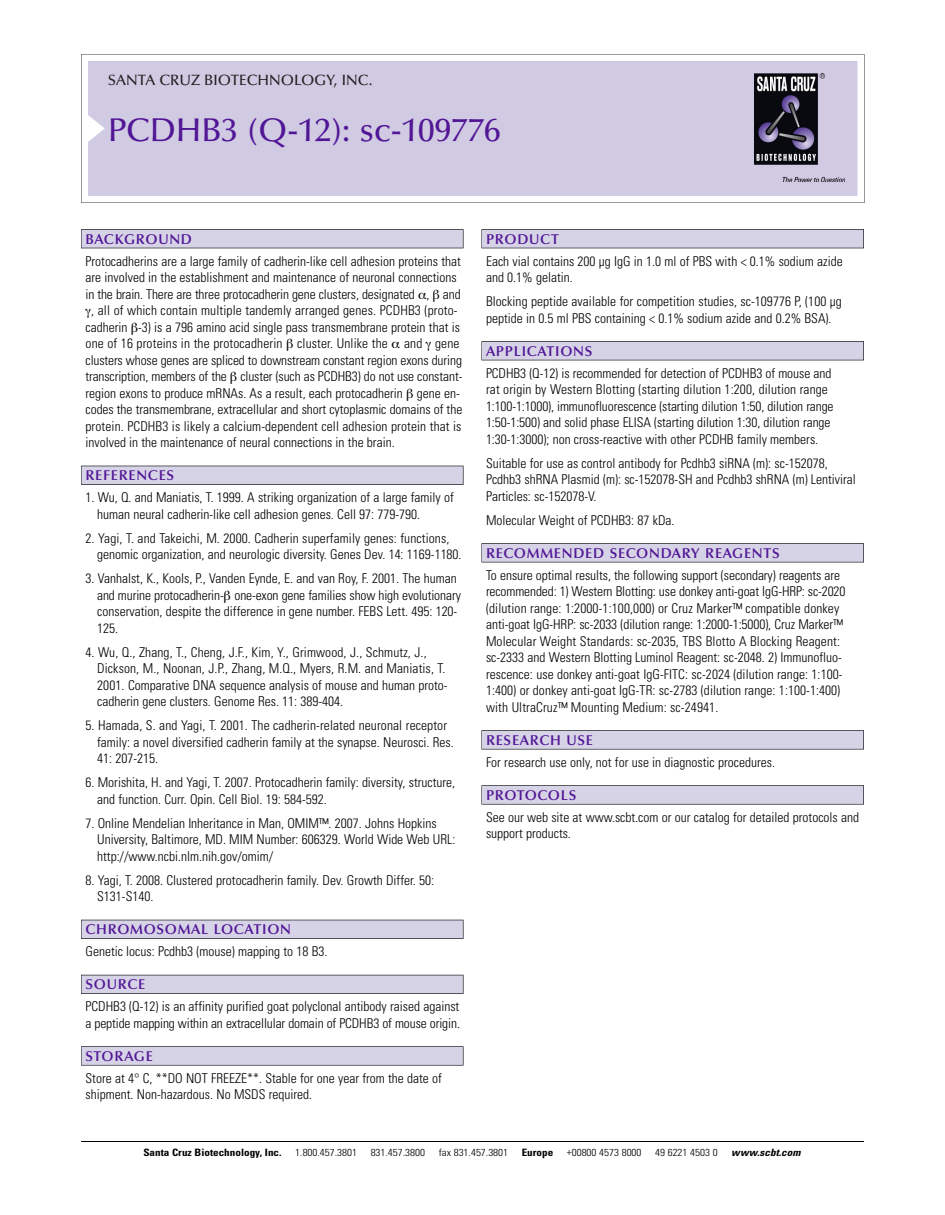
<style>
.page{position:relative;width:945px;height:1215px;background:#fff}
.page>*{position:absolute;margin:0;border:0;box-sizing:border-box;transform-origin:0 0}
.t1{font:500 33px "Optima";color:#511695}
.t2{font:500 15px "Optima";color:#231f20}
.t3{font:600 14.25px "Optima";letter-spacing:.05em;color:#511695}
.t4{font:300 condensed 13.5px/16.5px "Univers";color:#000}
.t5{font:300 condensed 10.2px "Univers";color:#000;scale:1.1 1}
.t6{font:700 condensed 10.2px "Univers";color:#000;scale:1.1 1}
.t7{font:italic 700 condensed 10.2px "Univers";letter-spacing:.005em;color:#000;scale:1.1 1}
</style>
<div class="page">
<svg style="left:81px;top:54px;width:783px;height:149px"></svg>
<div style="left:88px;top:61px;width:769px;height:135px;background:#d1cae3"></div>
<img style="left:755px;top:74px;width:90px;height:108px">
<div style="left:81px;top:229px;width:382px;height:19px;background:#525156"></div>
<div style="left:81px;top:230px;width:382px;height:18px;background:#d7d3e7"></div>
<div style="left:81px;top:466px;width:382px;height:19px;background:#515055"></div>
<div style="left:81px;top:466px;width:382px;height:18px;background:#d7d3e7"></div>
<div style="left:81px;top:920px;width:382px;height:19px;background:#525158"></div>
<div style="left:81px;top:920px;width:382px;height:18px;background:#d7d3e7"></div>
<div style="left:81px;top:975px;width:382px;height:19px;background:#54535a"></div>
<div style="left:81px;top:975px;width:382px;height:18px;background:#d7d3e7"></div>
<svg style="left:81px;top:1046px;width:382px;height:20px"></svg>
<div style="left:81px;top:1047px;width:382px;height:18px;background:#d7d3e7"></div>
<div style="left:482px;top:229px;width:382px;height:19px;background:#525156"></div>
<div style="left:482px;top:230px;width:381px;height:18px;background:#d7d3e7"></div>
<div style="left:482px;top:341px;width:382px;height:19px;background:#525155"></div>
<div style="left:482px;top:342px;width:381px;height:18px;background:#d7d3e7"></div>
<div style="left:482px;top:543px;width:382px;height:19px;background:#545357"></div>
<div style="left:482px;top:544px;width:381px;height:18px;background:#d7d3e7"></div>
<div style="left:482px;top:730px;width:382px;height:19px;background:#575759"></div>
<div style="left:482px;top:731px;width:381px;height:18px;background:#d7d3e7"></div>
<svg style="left:482px;top:785px;width:382px;height:20px"></svg>
<div style="left:482px;top:786px;width:381px;height:18px;background:#d7d3e7"></div>
<hr style="left:81px;top:1141px;width:783px;height:1px;background:#000">
<p class="t2" style="left:108px;top:74px;width:266px">SANTA CRUZ BIOTECHNOLOGY, INC.</p>
<h1 class="t1" style="left:108px;top:117px;width:394px">PCDHB3 (Q-12): sc-109776</h1>
<p class="t3" style="left:86px;top:233px;width:108px">BACKGROUND</p>
<p class="t4" style="left:86px;top:254px;width:377px">Protocadherins are a large family of cadherin-like cell adhesion proteins that</p>
<p class="t4" style="left:86px;top:270px;width:373px">are involved in the establishment and maintenance of neuronal connections</p>
<p class="t4" style="left:86px;top:287px;width:377px">in the brain. There are three protocadherin gene clusters, designated , and</p>
<p class="t4" style="left:91px;top:303px;width:368px">, all of which contain multiple tandemly arranged genes. PCDHB3 (proto-</p>
<p class="t4" style="left:86px;top:320px;width:376px">cadherin -3) is a 796 amino acid single pass transmembrane protein that is</p>
<p class="t4" style="left:86px;top:336px;width:376px">one of 16 proteins in the protocadherin cluster. Unlike the and gene</p>
<p class="t4" style="left:86px;top:353px;width:378px">clusters whose genes are spliced to downstream constant region exons during</p>
<p class="t4" style="left:86px;top:369px;width:379px">transcription, members of the cluster (such as PCDHB3) do not use constant-</p>
<p class="t4" style="left:86px;top:386px;width:376px">region exons to produce mRNAs. As a result, each protocadherin gene en-</p>
<p class="t4" style="left:86px;top:402px;width:378px">codes the transmembrane, extracellular and short cytoplasmic domains of the</p>
<p class="t4" style="left:86px;top:419px;width:378px">protein. PCDHB3 is likely a calcium-dependent cell adhesion protein that is</p>
<p class="t4" style="left:86px;top:435px;width:311px">involved in the maintenance of neural connections in the brain.</p>
<p class="t3" style="left:86px;top:470px;width:90px">REFERENCES</p>
<p class="t4" style="left:97px;top:490px;width:358px;text-indent:-12px">1. Wu, Q. and Maniatis, T. 1999. A striking organization of a large family of human neural cadherin-like cell adhesion genes. Cell 97: 779-790.</p>
<p class="t4" style="left:97px;top:531px;width:366px;text-indent:-12px">2. Yagi, T. and Takeichi, M. 2000. Cadherin superfamily genes: functions, genomic organization, and neurologic diversity. Genes Dev. 14: 1169-1180.</p>
<p class="t4" style="left:97px;top:571px;width:365px;text-indent:-12px">3. Vanhalst, K., Kools, P., Vanden Eynde, E. and van Roy, F. 2001. The human and murine protocadherin- one-exon gene families show high evolutionary conservation, despite the difference in gene number. FEBS Lett. 495: 120- 125.</p>
<p class="t4" style="left:97px;top:645px;width:352px;text-indent:-12px">4. Wu, Q., Zhang, T., Cheng, J.F., Kim, Y., Grimwood, J., Schmutz, J., Dickson, M., Noonan, J.P., Zhang, M.Q., Myers, R.M. and Maniatis, T.<br>2001. Comparative DNA sequence analysis of mouse and human proto&shy;cadherin gene clusters. Genome Res. 11: 389-404.</p>
<p class="t4" style="left:97px;top:718px;width:358px;text-indent:-12px">5. Hamada, S. and Yagi, T. 2001. The cadherin-related neuronal receptor family: a novel diversified cadherin family at the synapse. Neurosci. Res.<br>41: 207-215.</p>
<p class="t4" style="left:97px;top:775px;width:360px;text-indent:-12px">6. Morishita, H. and Yagi, T. 2007. Protocadherin family: diversity, structure, and function. Curr. Opin. Cell Biol. 19: 584-592.</p>
<p class="t4" style="left:97px;top:816px;width:360px;text-indent:-12px">7. Online Mendelian Inheritance in Man, OMIM™. 2007. Johns Hopkins<br>University, Baltimore, MD. MIM Number: 606329. World Wide Web URL: http://www.ncbi.nlm.nih.gov/omim/</p>
<p class="t4" style="left:97px;top:873px;width:338px;text-indent:-12px">8. Yagi, T. 2008. Clustered protocadherin family. Dev. Growth Differ. 50:<br>S131-S140.</p>
<p class="t3" style="left:86px;top:924px;width:207px">CHROMOSOMAL LOCATION</p>
<p class="t4" style="left:86px;top:944px;width:243px">Genetic locus: Pcdhb3 (mouse) mapping to 18 B3.</p>
<p class="t3" style="left:86px;top:979px;width:61px">SOURCE</p>
<p class="t4" style="left:86px;top:999px;width:376px">PCDHB3 (Q-12) is an affinity purified goat polyclonal antibody raised against a peptide mapping within an extracellular domain of PCDHB3 of mouse origin.</p>
<p class="t3" style="left:86px;top:1050px;width:69px">STORAGE</p>
<p class="t4" style="left:86px;top:1071px;width:358px">Store at 4° C, **DO NOT FREEZE**. Stable for one year from the date of shipment. Non-hazardous. No MSDS required.</p>
<p class="t3" style="left:486px;top:233px;width:74px">PRODUCT</p>
<p class="t4" style="left:486px;top:254px;width:358px">Each vial contains 200 µg IgG in 1.0 ml of PBS with &lt; 0.1% sodium azide and 0.1% gelatin.</p>
<p class="t4" style="left:486px;top:294px;width:357px">Blocking peptide available for competition studies, sc-109776 P, (100 µg peptide in 0.5 ml PBS containing &lt; 0.1% sodium azide and 0.2% BSA).</p>
<p class="t3" style="left:486px;top:345px;width:108px">APPLICATIONS</p>
<p class="t4" style="left:486px;top:366px;width:349px">PCDHB3 (Q-12) is recommended for detection of PCDHB3 of mouse and rat origin by Western Blotting (starting dilution 1:200, dilution range 1:100-1:1000), immunofluorescence (starting dilution 1:50, dilution range 1:50-1:500) and solid phase ELISA (starting dilution 1:30, dilution range 1:30-1:3000); non cross-reactive with other PCDHB family members.</p>
<p class="t4" style="left:486px;top:456px;width:371px">Suitable for use as control antibody for Pcdhb3 siRNA (m): sc-152078,<br>Pcdhb3 shRNA Plasmid (m): sc-152078-SH and Pcdhb3 shRNA (m) Lentiviral<br>Particles: sc-152078-V.</p>
<p class="t4" style="left:486px;top:513px;width:190px">Molecular Weight of PCDHB3: 87 kDa.</p>
<p class="t3" style="left:486px;top:547px;width:295px">RECOMMENDED SECONDARY REAGENTS</p>
<p class="t4" style="left:486px;top:568px;width:361px">To ensure optimal results, the following support (secondary) reagents are recommended: 1) Western Blotting: use donkey anti-goat IgG-HRP: sc-2020 (dilution range: 1:2000-1:100,000) or Cruz Marker™ compatible donkey anti-goat IgG-HRP: sc-2033 (dilution range: 1:2000-1:5000), Cruz Marker™ Molecular Weight Standards: sc-2035, TBS Blotto A Blocking Reagent: sc-2333 and Western Blotting Luminol Reagent: sc-2048. 2) Immunofluo&shy;rescence: use donkey anti-goat IgG-FITC: sc-2024 (dilution range: 1:100- 1:400) or donkey anti-goat IgG-TR: sc-2783 (dilution range: 1:100-1:400) with UltraCruz™ Mounting Medium: sc-24941.</p>
<p class="t3" style="left:486px;top:734px;width:109px">RESEARCH USE</p>
<p class="t4" style="left:486px;top:755px;width:290px">For research use only, not for use in diagnostic procedures.</p>
<p class="t3" style="left:486px;top:789px;width:92px">PROTOCOLS</p>
<p class="t4" style="left:486px;top:810px;width:375px">See our web site at www.scbt.com or our catalog for detailed protocols and support products.</p>
<p class="t6" style="left:143px;top:1148px;width:127px">Santa Cruz Biotechnology, Inc.</p>
<p class="t5" style="left:295px;top:1148px;width:58px">1.800.457.3801</p>
<p class="t5" style="left:371px;top:1148px;width:51px">831.457.3800</p>
<p class="t5" style="left:439px;top:1148px;width:65px">fax 831.457.3801</p>
<p class="t6" style="left:522px;top:1148px;width:30px">Europe</p>
<p class="t5" style="left:567px;top:1148px;width:69px">+00800 4573 8000</p>
<p class="t5" style="left:655px;top:1148px;width:58px">49 6221 4503 0</p>
<p class="t7" style="left:731px;top:1148px;width:64px">www.scbt.com</p>
</div>
